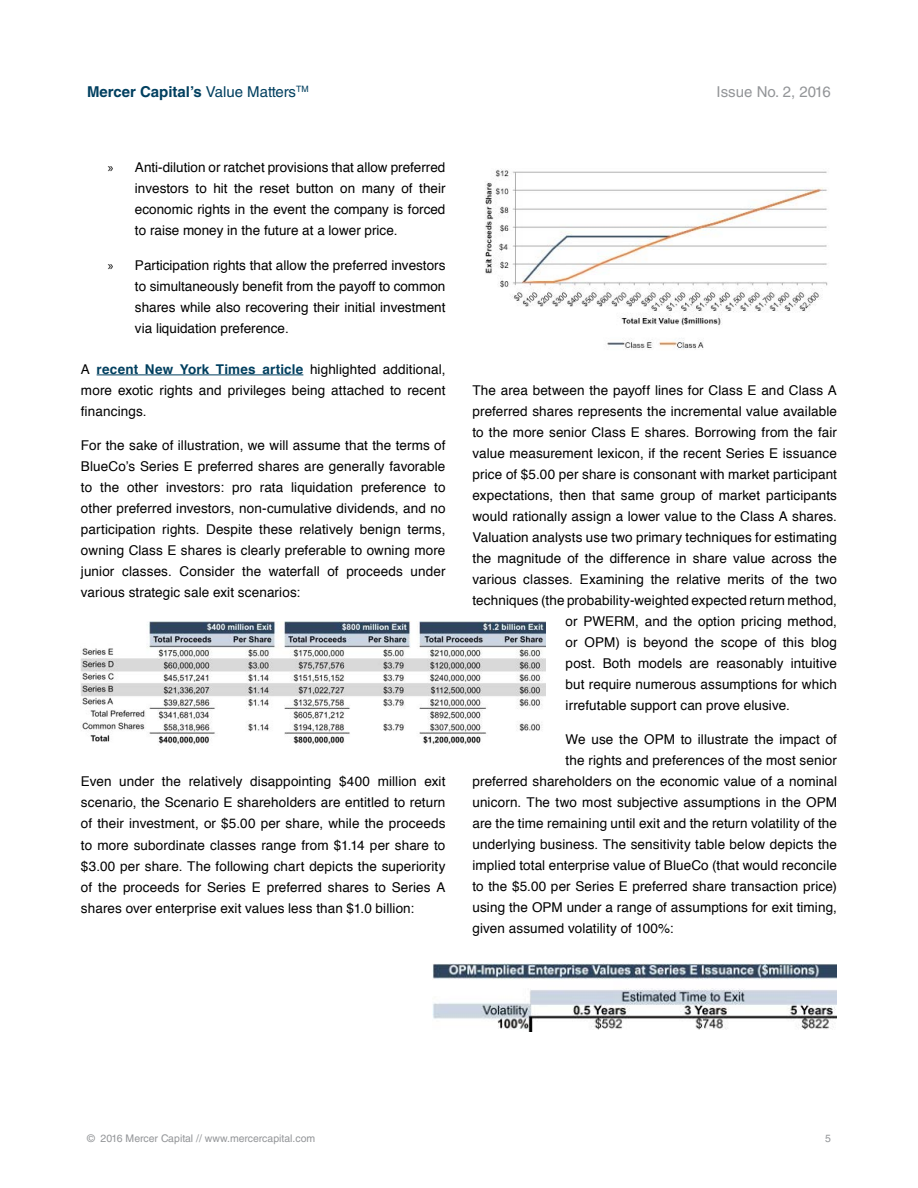
<style>
.page{position:relative;width:918px;height:1188px;background:#fff}
.page>*{position:absolute;margin:0;border:0;box-sizing:border-box;transform-origin:0 0}
.t1{font:700 15px "Helvetica LT Std";color:#003f5f}
.t2{font:15px "Helvetica LT Std";color:#939598}
.t3{font:13.5px/21px "Helvetica";letter-spacing:.01em;color:#000;text-align:justify}
.t4{font:10.5px "Helvetica LT Std";color:#939598}
.s1{font-weight:400}
.s2{font-family:"Myriad Pro"}
.s3{font-weight:700;color:#003f5f}
</style>
<div class="page">
<hr style="left:97px;top:375px;width:206px;height:1px;background:#003f5f">
<img style="left:81px;top:621px;width:464px;height:124px">
<img style="left:485px;top:169px;width:343px;height:181px">
<img style="left:433px;top:963px;width:404px;height:68px">
<p class="t1" style="left:87px;top:82px;width:223px">Mercer Capital’s <span class="s1">Value Matters</span><sup>TM</sup></p>
<p class="t2" style="left:717px;top:83px;width:116px">Issue No. 2, 2016</p>
<p class="t3" style="left:135px;top:157px;width:312px;text-indent:-27px"><span class="s2">»</span> Anti-dilution or ratchet provisions that allow preferred investors to hit the reset button on many of their economic rights in the event the company is forced to raise money in the future at a lower price.</p>
<p class="t3" style="left:135px;top:255px;width:312px;text-indent:-27px"><span class="s2">»</span> Participation rights that allow the preferred investors to simultaneously benefit from the payoff to common shares while also recovering their initial investment via liquidation preference.</p>
<p class="t3" style="left:81px;top:359px;width:366px">A <span class="s3">recent New York Times article</span> highlighted additional, more exotic rights and privileges being attached to recent financings.</p>
<p class="t3" style="left:81px;top:436px;width:366px">For the sake of illustration, we will assume that the terms of BlueCo’s Series E preferred shares are generally favorable to the other investors: pro rata liquidation preference to other preferred investors, non-cumulative dividends, and no participation rights. Despite these relatively benign terms, owning Class E shares is clearly preferable to owning more junior classes. Consider the waterfall of proceeds under various strategic sale exit scenarios:</p>
<p class="t3" style="left:81px;top:772px;width:366px">Even under the relatively disappointing $400 million exit scenario, the Scenario E shareholders are entitled to return of their investment, or $5.00 per share, while the proceeds to more subordinate classes range from $1.14 per share to $3.00 per share. The following chart depicts the superiority of the proceeds for Series E preferred shares to Series A shares over enterprise exit values less than $1.0 billion:</p>
<p class="t3" style="left:472px;top:380px;width:366px">The area between the payoff lines for Class E and Class A</p>
<p class="t3" style="left:472px;top:401px;width:366px">preferred shares represents the incremental value available</p>
<p class="t3" style="left:472px;top:422px;width:366px">to the more senior Class E shares. Borrowing from the fair</p>
<p class="t3" style="left:472px;top:443px;width:366px">value measurement lexicon, if the recent Series E issuance</p>
<p class="t3" style="left:472px;top:464px;width:366px">price of $5.00 per share is consonant with market participant</p>
<p class="t3" style="left:472px;top:485px;width:366px">expectations, then that same group of market participants</p>
<p class="t3" style="left:472px;top:506px;width:366px">would rationally assign a lower value to the Class A shares.</p>
<p class="t3" style="left:472px;top:527px;width:366px">Valuation analysts use two primary techniques for estimating</p>
<p class="t3" style="left:472px;top:548px;width:366px">the magnitude of the difference in share value across the</p>
<p class="t3" style="left:472px;top:569px;width:366px">various classes. Examining the relative merits of the two</p>
<p class="t3" style="left:472px;top:590px;width:366px">techniques (the probability-weighted expected return method,</p>
<p class="t3" style="left:566px;top:611px;width:273px">or PWERM, and the option pricing method,</p>
<p class="t3" style="left:566px;top:632px;width:273px">or OPM) is beyond the scope of this blog</p>
<p class="t3" style="left:566px;top:653px;width:273px">post. Both models are reasonably intuitive</p>
<p class="t3" style="left:566px;top:674px;width:273px">but require numerous assumptions for which</p>
<p class="t3" style="left:566px;top:695px;width:226px">irrefutable support can prove elusive.</p>
<p class="t3" style="left:566px;top:729px;width:273px">We use the OPM to illustrate the impact of</p>
<p class="t3" style="left:566px;top:750px;width:273px">the rights and preferences of the most senior</p>
<p class="t3" style="left:472px;top:771px;width:366px">preferred shareholders on the economic value of a nominal</p>
<p class="t3" style="left:472px;top:792px;width:366px">unicorn. The two most subjective assumptions in the OPM</p>
<p class="t3" style="left:472px;top:813px;width:366px">are the time remaining until exit and the return volatility of the</p>
<p class="t3" style="left:472px;top:834px;width:366px">underlying business. The sensitivity table below depicts the</p>
<p class="t3" style="left:472px;top:855px;width:366px">implied total enterprise value of BlueCo (that would reconcile</p>
<p class="t3" style="left:472px;top:876px;width:366px">to the $5.00 per Series E preferred share transaction price)</p>
<p class="t3" style="left:472px;top:897px;width:366px">using the OPM under a range of assumptions for exit timing,</p>
<p class="t3" style="left:472px;top:918px;width:203px">given assumed volatility of 100%:</p>
<p class="t4" style="left:87px;top:1132px;width:230px">© 2016 Mercer Capital // www.mercercapital.com</p>
<p class="t4" style="left:825px;top:1132px;width:7px">5</p>
</div>
